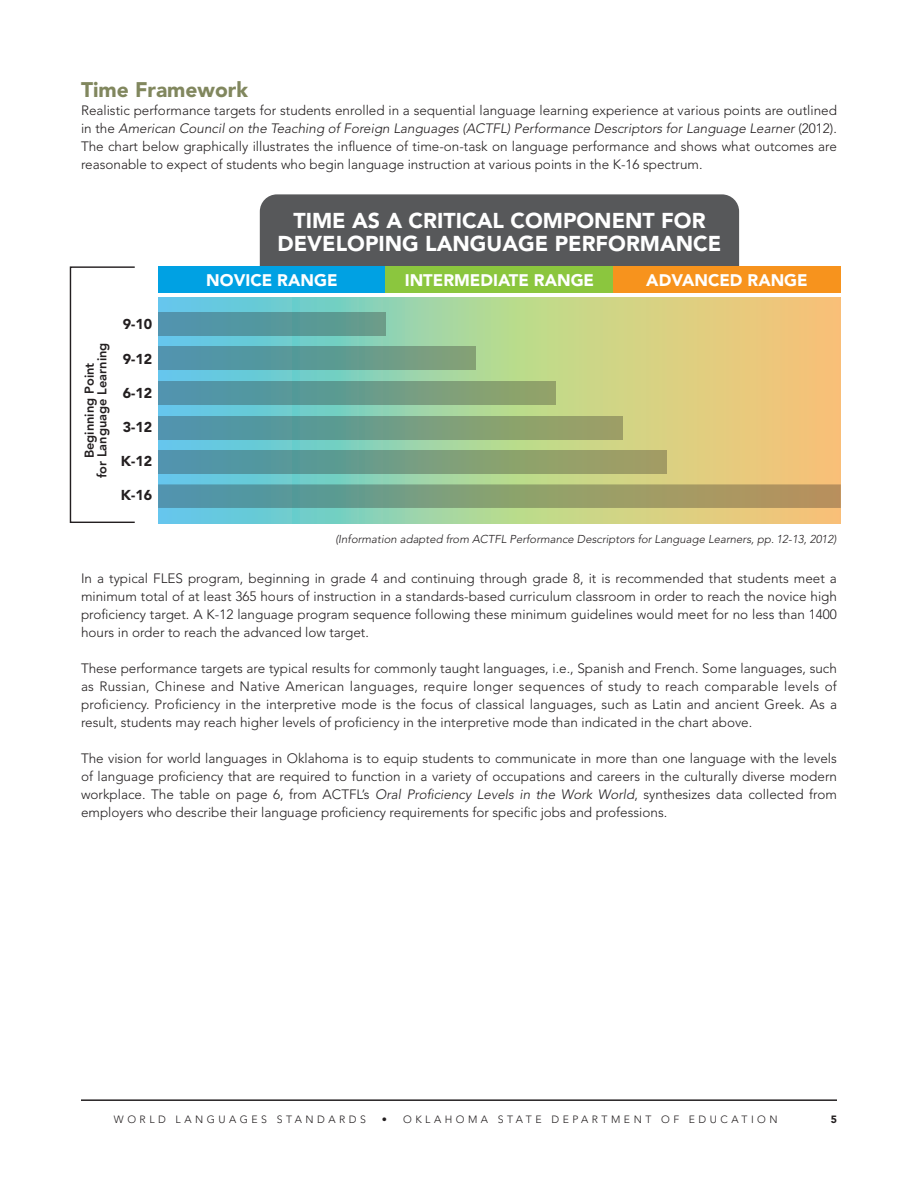
<style>
.page{position:relative;width:918px;height:1188px;background:#fff}
.page>*{position:absolute;margin:0;border:0;box-sizing:border-box;transform-origin:0 0}
.t1{font:900 21.45px/22.8px "Avenir";color:#fff;text-align:center}
.t2{font:900 21px "Avenir";color:#81875e}
.t3{font:900 16.65px "Avenir";color:#fff}
.t4{font:900 14.25px "Avenir";color:#231f20}
.t5{font:300 13.5px/18px "Avenir";color:#231f20;text-align:justify}
.t6{font:800 12.9px/12.9px "Avenir";color:#231f20;text-align:center}
.t7{font:italic 300 11.4px "Avenir";color:#231f20}
.t8{font:300 10.5px "Avenir";letter-spacing:.335em;color:#231f20}
.t9{font:900 10.5px "Avenir";color:#231f20}
.s1{font-style:italic}
</style>
<div class="page">
<hr style="left:81px;top:1099px;width:756px;height:2px;background:#231f20">
<div style="left:260px;top:194px;width:479px;height:73px;background:#57585a"></div>
<div style="left:158px;top:267px;width:228px;height:26px;background:#00a1e3"></div>
<div style="left:386px;top:267px;width:227px;height:26px;background:#8bc63e"></div>
<div style="left:613px;top:267px;width:228px;height:26px;background:#f7931d"></div>
<svg style="left:158px;top:298px;width:683px;height:225px;background:#bdce95"></svg>
<div style="left:158px;top:312px;width:228px;height:23px;background:linear-gradient(to right,#4c93b0,#639c89)"></div>
<div style="left:158px;top:346px;width:317px;height:24px;background:linear-gradient(to right,#4693b1,#7ea077)"></div>
<div style="left:158px;top:382px;width:397px;height:23px;background:linear-gradient(to right,#4493b2,#91a466)"></div>
<div style="left:158px;top:416px;width:465px;height:24px;background:linear-gradient(to right,#4394b0,#9fa45e)"></div>
<div style="left:158px;top:450px;width:509px;height:23px;background:linear-gradient(to right,#4496ae,#a6a35a)"></div>
<svg style="left:158px;top:484px;width:683px;height:24px;background:#849b7b"></svg>
<div style="left:70px;top:266px;width:65px;height:257px;border:1px solid #231f20"></div>
<p class="t2" style="left:81px;top:77px;width:169px">Time Framework</p>
<p class="t5" style="left:81px;top:101px;width:758px">Realistic performance targets for students enrolled in a sequential language learning experience at various points are outlined in the <span class="s1">American Council on the Teaching of Foreign Languages (ACTFL) Performance Descriptors for Language Learner</span> (2012).<br>The chart below graphically illustrates the influence of time-on-task on language performance and shows what outcomes are reasonable to expect of students who begin language instruction at various points in the K-16 spectrum.</p>
<p class="t1" style="left:278px;top:209px;width:445px">TIME AS A CRITICAL COMPONENT FOR<br>DEVELOPING LANGUAGE PERFORMANCE</p>
<p class="t6" style="left:83px;top:478px;width:137px;rotate:-90deg">Beginning Point<br>for Language Learning</p>
<p class="t4" style="left:123px;top:316px;width:31px">9-10</p>
<p class="t4" style="left:123px;top:350px;width:31px">9-12</p>
<p class="t4" style="left:123px;top:384px;width:31px">6-12</p>
<p class="t4" style="left:123px;top:418px;width:31px">3-12</p>
<p class="t4" style="left:121px;top:453px;width:33px">K-12</p>
<p class="t4" style="left:121px;top:487px;width:33px">K-16</p>
<p class="t3" style="left:206px;top:270px;width:133px">NOVICE RANGE</p>
<p class="t3" style="left:405px;top:270px;width:191px">INTERMEDIATE RANGE</p>
<p class="t3" style="left:646px;top:270px;width:163px">ADVANCED RANGE</p>
<p class="t7" style="left:335px;top:533px;width:503px">(Information adapted from ACTFL Performance Descriptors for Language Learners, pp. 12-13, 2012)</p>
<p class="t5" style="left:81px;top:569px;width:758px">In a typical FLES program, beginning in grade 4 and continuing through grade 8, it is recommended that students meet a minimum total of at least 365 hours of instruction in a standards-based curriculum classroom in order to reach the novice high proficiency target. A K-12 language program sequence following these minimum guidelines would meet for no less than 1400 hours in order to reach the advanced low target.</p>
<p class="t5" style="left:81px;top:659px;width:758px">These performance targets are typical results for commonly taught languages, i.e., Spanish and French. Some languages, such as Russian, Chinese and Native American languages, require longer sequences of study to reach comparable levels of proficiency. Proficiency in the interpretive mode is the focus of classical languages, such as Latin and ancient Greek. As a result, students may reach higher levels of proficiency in the interpretive mode than indicated in the chart above.</p>
<p class="t5" style="left:81px;top:749px;width:758px">The vision for world languages in Oklahoma is to equip students to communicate in more than one language with the levels of language proficiency that are required to function in a variety of occupations and careers in the culturally diverse modern workplace. The table on page 6, from ACTFL’s <span class="s1">Oral Proficiency Levels in the Work World</span>, synthesizes data collected from employers who describe their language proficiency requirements for specific jobs and professions.</p>
<p class="t8" style="left:114px;top:1113px;width:254px">WORLD LANGUAGES STANDARDS</p>
<p class="t8" style="left:382px;top:1113px;width:397px">• OKLAHOMA STATE DEPARTMENT OF EDUCATION</p>
<p class="t9" style="left:831px;top:1113px;width:8px">5</p>
</div>
